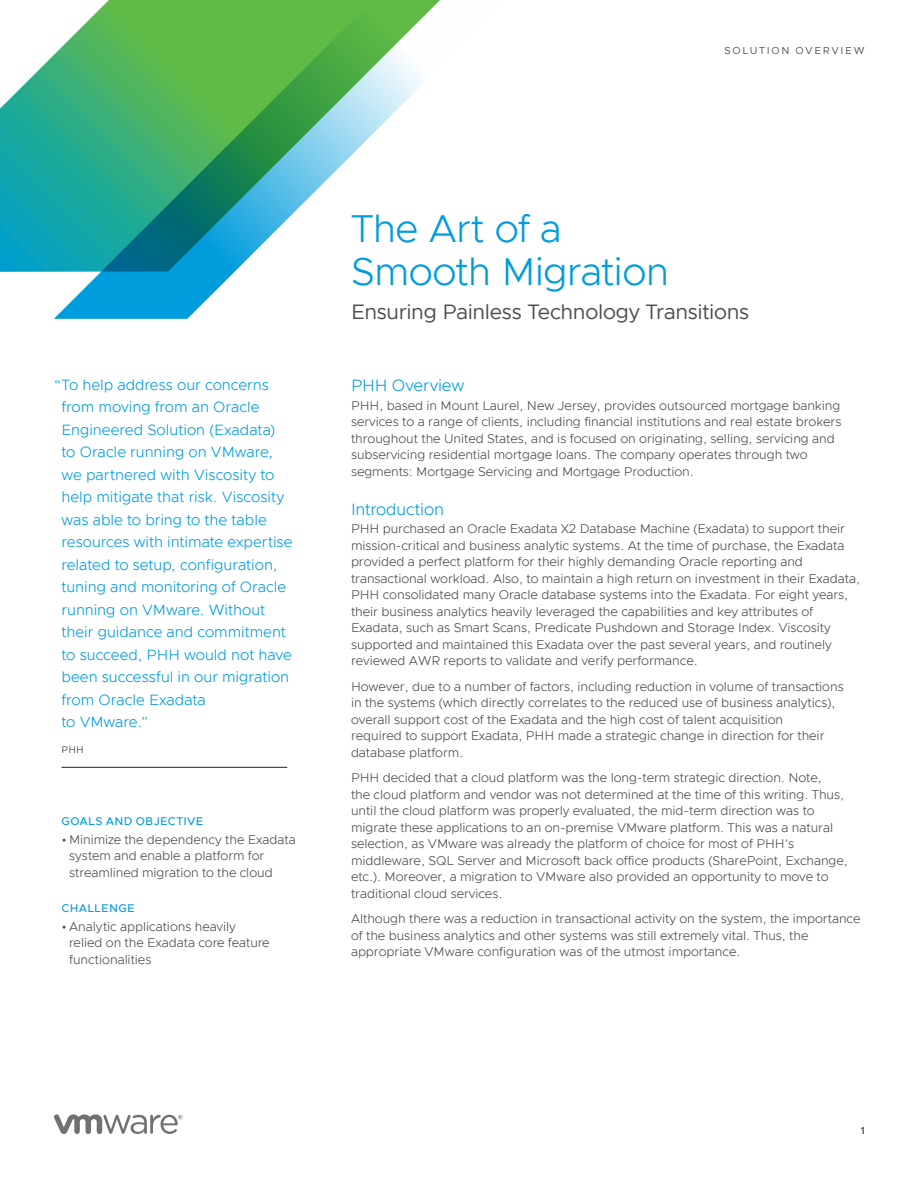
<style>
.page{position:relative;width:918px;height:1188px;background:#fff}
.page>*{position:absolute;margin:0;border:0;box-sizing:border-box;transform-origin:0 0}
.t1{font:300 39px/43.5px "Metropolis";letter-spacing:-.02em;color:#009cdc}
.t2{font:21px "Metropolis";letter-spacing:-.015em;color:#4b4c4d}
.t3{font:300 16.5px "Metropolis";letter-spacing:-.01em;color:#009cdc}
.t4{font:300 15px/22.5px "Metropolis";letter-spacing:-.005em;color:#009cdc}
.t5{font:300 12.75px/16.5px "Metropolis";letter-spacing:-.005em;color:#4b4c4d}
.t6{font:500 11.25px "Metropolis";letter-spacing:.025em;color:#009cdc}
.t7{font:10.2px "Metropolis";letter-spacing:.165em;color:#4b4c4d}
.t8{font:600 10.2px "Metropolis";color:#4b4c4d}
.t9{font:9.75px "Metropolis";color:#4b4c4d}
</style>
<div class="page">
<svg style="left:54px;top:1114px;width:129px;height:20px"></svg>
<svg style="left:0;top:55px;width:54px;height:217px;background:#31b1b3"></svg>
<svg style="left:54px;top:0;width:386px;height:319px"></svg>
<hr style="left:62px;top:767px;width:225px;height:1px;background:#231f20">
<p class="t7" style="left:724px;top:44px;width:142px">SOLUTION OVERVIEW</p>
<p class="t4" style="left:62px;top:373px;width:233px;text-indent:-8px">“To help address our concerns from moving from an Oracle<br>Engineered Solution (Exadata) to Oracle running on VMware, we partnered with Viscosity to help mitigate that risk. Viscosity was able to bring to the table resources with intimate expertise related to setup, configuration, tuning and monitoring of Oracle running on VMware. Without their guidance and commitment to succeed, PHH would not have been successful in our migration from Oracle Exadata<br>to VMware.”</p>
<p class="t9" style="left:62px;top:744px;width:24px">PHH</p>
<p class="t6" style="left:62px;top:814px;width:143px">GOALS AND OBJECTIVE</p>
<p class="t5" style="left:69px;top:831px;width:228px;text-indent:-8px">• Minimize the dependency the Exadata system and enable a platform for streamlined migration to the cloud</p>
<p class="t6" style="left:62px;top:901px;width:75px">CHALLENGE</p>
<p class="t5" style="left:69px;top:918px;width:202px;text-indent:-8px">• Analytic applications heavily relied on the Exadata core feature functionalities</p>
<h1 class="t1" style="left:351px;top:206px;width:319px">The Art of a<br>Smooth Migration</h1>
<h2 class="t2" style="left:351px;top:299px;width:400px">Ensuring Painless Technology Transitions</h2>
<p class="t3" style="left:351px;top:375px;width:115px">PHH Overview</p>
<p class="t5" style="left:351px;top:397px;width:492px">PHH, based in Mount Laurel, New Jersey, provides outsourced mortgage banking services to a range of clients, including financial institutions and real estate brokers throughout the United States, and is focused on originating, selling, servicing and subservicing residential mortgage loans. The company operates through two segments: Mortgage Servicing and Mortgage Production.</p>
<p class="t3" style="left:351px;top:499px;width:95px">Introduction</p>
<p class="t5" style="left:351px;top:521px;width:511px">PHH purchased an Oracle Exadata X2 Database Machine (Exadata) to support their mission-critical and business analytic systems. At the time of purchase, the Exadata provided a perfect platform for their highly demanding Oracle reporting and transactional workload. Also, to maintain a high return on investment in their Exadata, PHH consolidated many Oracle database systems into the Exadata. For eight years, their business analytics heavily leveraged the capabilities and key attributes of Exadata, such as Smart Scans, Predicate Pushdown and Storage Index. Viscosity supported and maintained this Exadata over the past several years, and routinely reviewed AWR reports to validate and verify performance.</p>
<p class="t5" style="left:351px;top:678px;width:494px">However, due to a number of factors, including reduction in volume of transactions in the systems (which directly correlates to the reduced use of business analytics), overall support cost of the Exadata and the high cost of talent acquisition<br>required to support Exadata, PHH made a strategic change in direction for their database platform.</p>
<p class="t5" style="left:351px;top:770px;width:498px">PHH decided that a cloud platform was the long-term strategic direction. Note,<br>the cloud platform and vendor was not determined at the time of this writing. Thus, until the cloud platform was properly evaluated, the mid-term direction was to migrate these applications to an on-premise VMware platform. This was a natural selection, as VMware was already the platform of choice for most of PHH’s middleware, SQL Server and Microsoft back office products (SharePoint, Exchange, etc.). Moreover, a migration to VMware also provided an opportunity to move to traditional cloud services.</p>
<p class="t5" style="left:351px;top:911px;width:511px">Although there was a reduction in transactional activity on the system, the importance of the business analytics and other systems was still extremely vital. Thus, the appropriate VMware configuration was of the utmost importance.</p>
<p class="t8" style="left:861px;top:1124px;width:6px">1</p>
</div>
